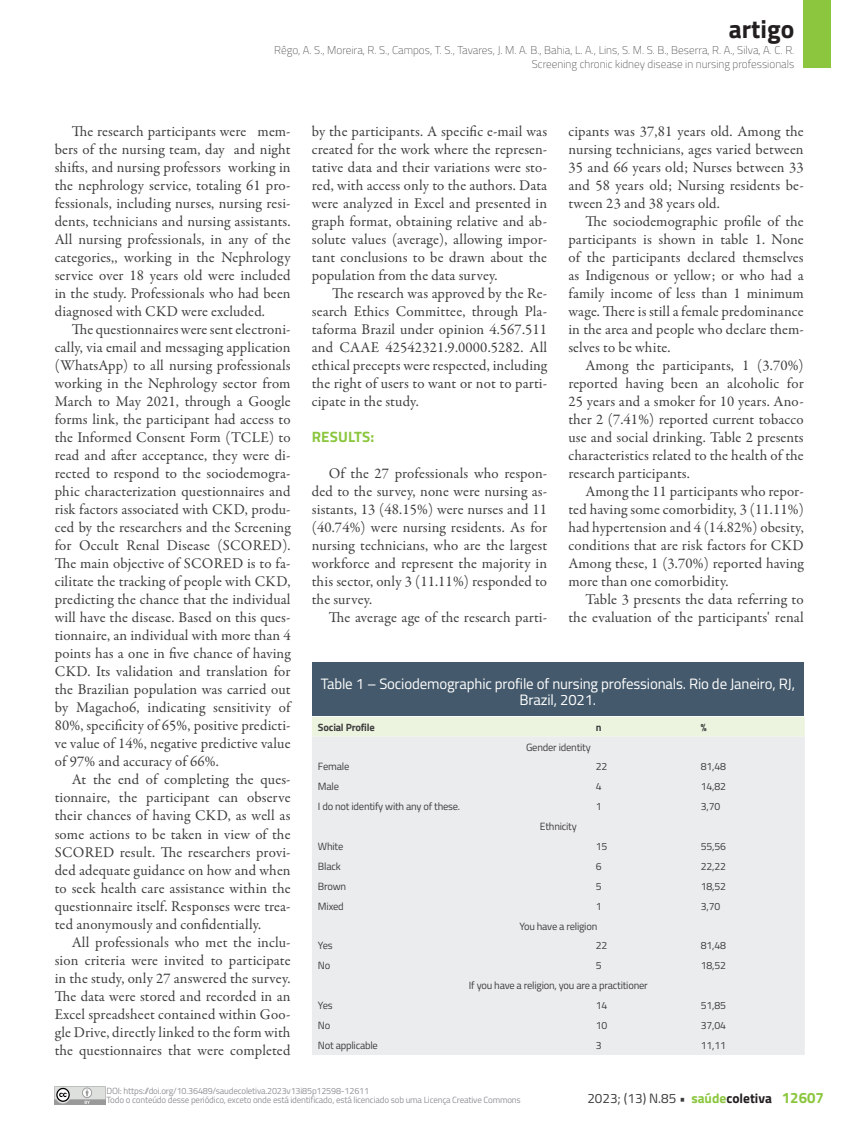
<style>
.page{position:relative;width:859px;height:1132px;background:#fff}
.page>*{position:absolute;margin:0;border:0;box-sizing:border-box;transform-origin:0 0}
.t1{font:700 25.5px "Titillium";color:#231f20}
.TXT{font:15px/18px "Garamond Premr Pro";letter-spacing:.01em;color:#3e3e3f;text-align:justify}
.t2{font:15px/16.5px "Titillium";letter-spacing:-.01em;color:#fff;text-align:center}
.TÍTULO_MEIO_TXT{font:700 15px "Titillium";letter-spacing:.01em;color:#8bc63e}
.t3{font:13.5px "Titillium";color:#3e3e3f}
.t4{font:100 11.25px/13.5px "Titillium";color:#3e3e3f;text-align:right}
.Tabela_CORPO{font:10.5px "Titillium";letter-spacing:-.02em;color:#3e3e3f}
.Tabela_CORPO-2{font:700 10.5px "Titillium";letter-spacing:-.02em;color:#3e3e3f}
.t5{font:9px/9.4px "Titillium";letter-spacing:-.02em;color:#939398}
.s1{font-weight:700}
.s2{font-weight:700;color:#8bc63e}
.s3{font-weight:700;color:#231f20}
.s4{font-weight:700;font-size:15px;color:#8bc63e}
</style>
<div class="page">
<div style="left:804px;top:0;width:27px;height:68px;background:#8bc63e"></div>
<img style="left:54px;top:1086px;width:52px;height:17px">
<div style="left:312px;top:662px;width:492px;height:53px;background:#44596b"></div>
<div style="left:312px;top:717px;width:493px;height:19px;background:#ecf4df"></div>
<div style="left:312px;top:736px;width:493px;height:318px;background:#ebecee"></div>
<h1 class="t1" style="left:729px;top:10px;width:67px">artigo</h1>
<p class="t4" style="left:274px;top:43px;width:522px">Rêgo, A. S., Moreira, R. S., Campos, T. S., Tavares, J. M. A. B., Bahia, L. A., Lins, S. M. S. B., Beserra, R. A., Silva, A. C. R.<br>Screening chronic kidney disease in nursing professionals</p>
<p class="TXT" style="left:55px;top:122px;width:237px;text-indent:17px">The research participants were mem&shy;bers of the nursing team, day and night shifts, and nursing professors working in the nephrology service, totaling 61 pro&shy;fessionals, including nurses, nursing resi&shy;dents, technicians and nursing assistants.<br>All nursing professionals, in any of the categories,, working in the Nephrology service over 18 years old were included in the study. Professionals who had been diagnosed with CKD were excluded.</p>
<p class="TXT" style="left:55px;top:320px;width:237px;text-indent:17px">The questionnaires were sent electroni&shy;cally, via email and messaging application (WhatsApp) to all nursing professionals working in the Nephrology sector from March to May 2021, through a Google forms link, the participant had access to the Informed Consent Form (TCLE) to read and after acceptance, they were di&shy;rected to respond to the sociodemogra&shy;phic characterization questionnaires and risk factors associated with CKD, produ&shy;ced by the researchers and the Screening for Occult Renal Disease (SCORED).<br>The main objective of SCORED is to fa&shy;cilitate the tracking of people with CKD, predicting the chance that the individual will have the disease. Based on this ques&shy;tionnaire, an individual with more than 4 points has a one in five chance of having CKD. Its validation and translation for the Brazilian population was carried out by Magacho6, indicating sensitivity of 80%, specificity of 65%, positive predicti&shy;ve value of 14%, negative predictive value of 97% and accuracy of 66%.</p>
<p class="TXT" style="left:55px;top:770px;width:237px;text-indent:17px">At the end of completing the ques&shy;tionnaire, the participant can observe their chances of having CKD, as well as some actions to be taken in view of the SCORED result. The researchers provi&shy;ded adequate guidance on how and when to seek health care assistance within the questionnaire itself. Responses were trea&shy;ted anonymously and confidentially.</p>
<p class="TXT" style="left:55px;top:932px;width:237px;text-indent:17px">All professionals who met the inclu&shy;sion criteria were invited to participate in the study, only 27 answered the survey.<br>The data were stored and recorded in an Excel spreadsheet contained within Goo&shy;gle Drive, directly linked to the form with the questionnaires that were completed</p>
<p class="TXT" style="left:312px;top:122px;width:237px">by the participants. A specific e-mail was created for the work where the represen&shy;tative data and their variations were sto&shy;red, with access only to the authors. Data were analyzed in Excel and presented in graph format, obtaining relative and ab&shy;solute values (average), allowing impor&shy;tant conclusions to be drawn about the population from the data survey.</p>
<p class="TXT" style="left:312px;top:284px;width:237px;text-indent:20px">The research was approved by the Re&shy;search Ethics Committee, through Pla&shy;taforma Brazil under opinion 4.567.511 and CAAE 42542321.9.0000.5282. All ethical precepts were respected, including the right of users to want or not to parti&shy;cipate in the study.</p>
<p class="TÍTULO_MEIO_TXT" style="left:312px;top:425px;width:64px">RESULTS:</p>
<p class="TXT" style="left:312px;top:464px;width:237px;text-indent:17px">Of the 27 professionals who respon&shy;ded to the survey, none were nursing as&shy;sistants, 13 (48.15%) were nurses and 11 (40.74%) were nursing residents. As for nursing technicians, who are the largest workforce and represent the majority in this sector, only 3 (11.11%) responded to the survey.</p>
<p class="TXT" style="left:329px;top:608px;width:220px">The average age of the research parti-</p>
<p class="TXT" style="left:568px;top:122px;width:237px">cipants was 37,81 years old. Among the nursing technicians, ages varied between 35 and 66 years old; Nurses between 33 and 58 years old; Nursing residents be&shy;tween 23 and 38 years old.</p>
<p class="TXT" style="left:568px;top:212px;width:237px;text-indent:17px">The sociodemographic profile of the participants is shown in table 1. None of the participants declared themselves as Indigenous or yellow; or who had a family income of less than 1 minimum wage. There is still a female predominance in the area and people who declare them&shy;selves to be white.</p>
<p class="TXT" style="left:568px;top:356px;width:237px;text-indent:17px">Among the participants, 1 (3.70%) reported having been an alcoholic for 25 years and a smoker for 10 years. Ano&shy;ther 2 (7.41%) reported current tobacco use and social drinking. Table 2 presents characteristics related to the health of the research participants.</p>
<p class="TXT" style="left:568px;top:482px;width:237px;text-indent:17px">Among the 11 participants who repor&shy;ted having some comorbidity, 3 (11.11%) had hypertension and 4 (14.82%) obesity, conditions that are risk factors for CKD Among these, 1 (3.70%) reported having more than one comorbidity.</p>
<p class="TXT" style="left:568px;top:590px;width:237px;text-align:right">Table 3 presents the data referring to the evaluation of the participants' renal</p>
<p class="t2" style="left:321px;top:674px;width:476px">Table 1 – Sociodemographic profile of nursing professionals. Rio de Janeiro, RJ,<br>Brazil, 2021.</p>
<p class="Tabela_CORPO-2" style="left:318px;top:718px;width:58px">Social Profile</p>
<p class="Tabela_CORPO-2" style="left:596px;top:718px;width:7px">n</p>
<p class="Tabela_CORPO-2" style="left:701px;top:718px;width:7px">%</p>
<p class="Tabela_CORPO" style="left:526px;top:739px;width:66px">Gender identity</p>
<p class="Tabela_CORPO" style="left:318px;top:758px;width:33px">Female</p>
<p class="Tabela_CORPO" style="left:596px;top:758px;width:13px">22</p>
<p class="Tabela_CORPO" style="left:701px;top:758px;width:27px">81,48</p>
<p class="Tabela_CORPO" style="left:318px;top:778px;width:23px">Male</p>
<p class="Tabela_CORPO" style="left:596px;top:778px;width:7px">4</p>
<p class="Tabela_CORPO" style="left:701px;top:778px;width:27px">14,82</p>
<p class="Tabela_CORPO" style="left:318px;top:798px;width:144px">I do not identify with any of these.</p>
<p class="Tabela_CORPO" style="left:596px;top:798px;width:7px">1</p>
<p class="Tabela_CORPO" style="left:701px;top:798px;width:21px">3,70</p>
<p class="Tabela_CORPO" style="left:540px;top:818px;width:38px">Ethnicity</p>
<p class="Tabela_CORPO" style="left:318px;top:838px;width:27px">White</p>
<p class="Tabela_CORPO" style="left:596px;top:838px;width:13px">15</p>
<p class="Tabela_CORPO" style="left:701px;top:838px;width:27px">55,56</p>
<p class="Tabela_CORPO" style="left:318px;top:858px;width:24px">Black</p>
<p class="Tabela_CORPO" style="left:596px;top:858px;width:7px">6</p>
<p class="Tabela_CORPO" style="left:701px;top:858px;width:27px">22,22</p>
<p class="Tabela_CORPO" style="left:318px;top:878px;width:30px">Brown</p>
<p class="Tabela_CORPO" style="left:596px;top:878px;width:7px">5</p>
<p class="Tabela_CORPO" style="left:701px;top:878px;width:27px">18,52</p>
<p class="Tabela_CORPO" style="left:318px;top:898px;width:27px">Mixed</p>
<p class="Tabela_CORPO" style="left:596px;top:898px;width:7px">1</p>
<p class="Tabela_CORPO" style="left:701px;top:898px;width:21px">3,70</p>
<p class="Tabela_CORPO" style="left:519px;top:917px;width:79px">You have a religion</p>
<p class="Tabela_CORPO" style="left:318px;top:937px;width:16px">Yes</p>
<p class="Tabela_CORPO" style="left:596px;top:937px;width:13px">22</p>
<p class="Tabela_CORPO" style="left:701px;top:937px;width:27px">81,48</p>
<p class="Tabela_CORPO" style="left:318px;top:957px;width:14px">No</p>
<p class="Tabela_CORPO" style="left:596px;top:957px;width:7px">5</p>
<p class="Tabela_CORPO" style="left:701px;top:957px;width:27px">18,52</p>
<p class="Tabela_CORPO" style="left:469px;top:977px;width:180px">If you have a religion, you are a practitioner</p>
<p class="Tabela_CORPO" style="left:318px;top:997px;width:16px">Yes</p>
<p class="Tabela_CORPO" style="left:596px;top:997px;width:13px">14</p>
<p class="Tabela_CORPO" style="left:701px;top:997px;width:27px">51,85</p>
<p class="Tabela_CORPO" style="left:318px;top:1017px;width:14px">No</p>
<p class="Tabela_CORPO" style="left:596px;top:1017px;width:13px">10</p>
<p class="Tabela_CORPO" style="left:701px;top:1017px;width:27px">37,04</p>
<p class="Tabela_CORPO" style="left:318px;top:1037px;width:61px">Not applicable</p>
<p class="Tabela_CORPO" style="left:596px;top:1037px;width:7px">3</p>
<p class="Tabela_CORPO" style="left:701px;top:1037px;width:27px">11,11</p>
<p class="t5" style="left:107px;top:1085px;width:416px">DOI: https://doi.org/10.36489/saudecoletiva.2023v13i85p12598-12611<br>Todo o conteúdo desse periódico, exceto onde está identificado, está licenciado sob uma Licença Creative Commons</p>
<p class="t3" style="left:587px;top:1087px;width:238px">2023; (13) N.85 <span class="s1">•</span> <span class="s2">saúde</span><span class="s3">coletiva</span> <span class="s4">12607</span></p>
</div>
